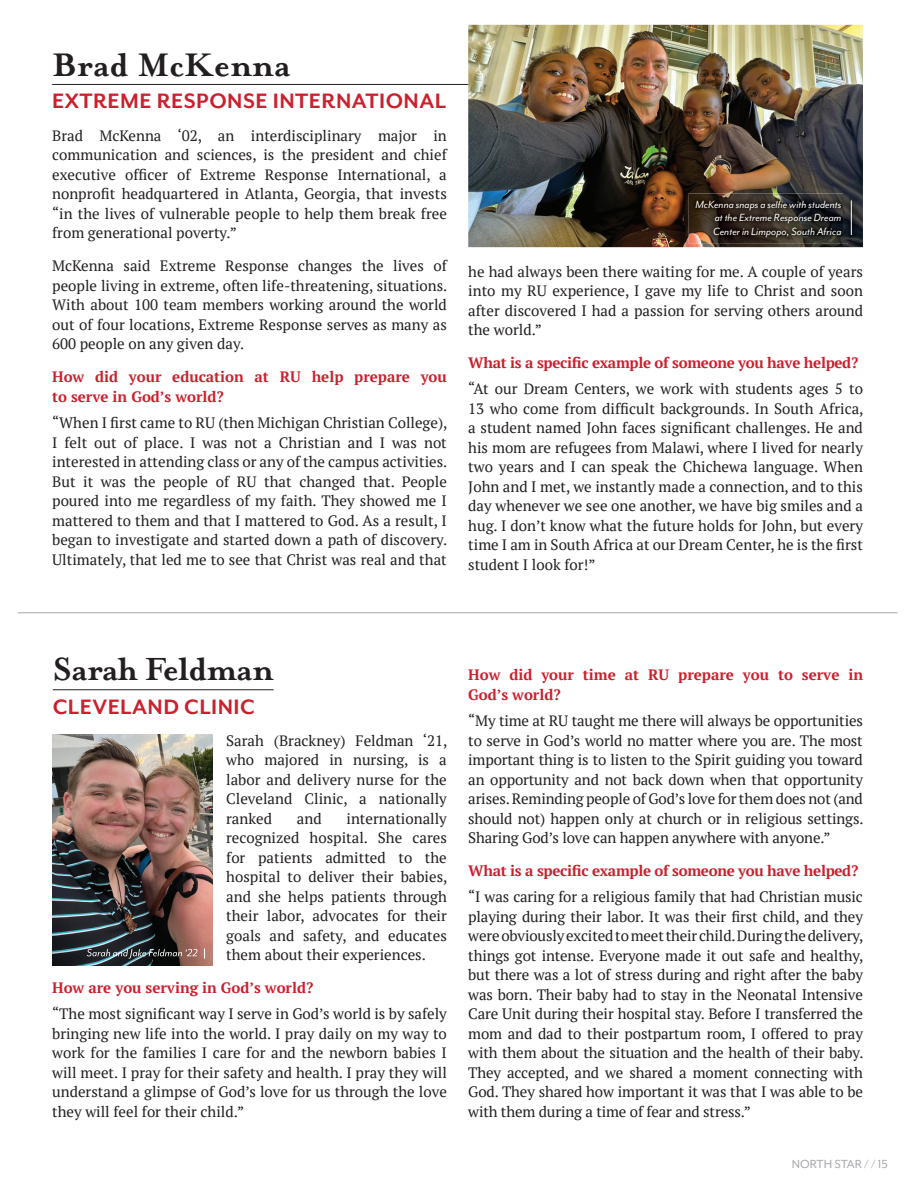
<style>
.page{position:relative;width:913px;height:1198px;background:#fff}
.page>*{position:absolute;margin:0;border:0;box-sizing:border-box;transform-origin:0 0}
.t1{font:700 37.5px "Mrs Eaves OT";color:#231f20}
.t2{font:700 36.75px "Mrs Eaves OT";letter-spacing:-.02em;color:#231f20}
.t3{font:700 24px "Mr Eaves San OT";letter-spacing:.02em;color:#cb202d}
.t4{font:15px/19.5px "PT Serif";color:#231f20;text-align:justify}
.t5{font:700 15px/19.5px "PT Serif";color:#cb202d}
.t6{font:700 15px "PT Serif";letter-spacing:-.02em;color:#cb202d}
.t7{font:13.5px "Mr Eaves Mod OT";color:#a8a9ad}
.t8{font:italic 12px/13.5px "Mr Eaves Mod OT";color:#fff;text-align:justify}
</style>
<div class="page">
<hr style="left:52px;top:84px;width:436px;height:1px;background:#231f20">
<hr style="left:18px;top:612px;width:879px;height:1px;background:#a8a9ad">
<hr style="left:53px;top:689px;width:220px;height:1px;background:#231f20">
<img style="left:468px;top:25px;width:394px;height:222px">
<img style="left:52px;top:734px;width:160px;height:231px">
<img style="left:688px;top:193px;width:159px;height:51px">
<img style="left:843px;top:194px;width:15px;height:48px">
<hr style="left:850px;top:200px;width:1px;height:35px;background:#fff">
<svg style="left:87px;top:949px;width:110px;height:9px"></svg>
<h1 class="t1" style="left:52px;top:43px;width:240px">Brad McKenna</h1>
<h3 class="t3" style="left:52px;top:88px;width:395px">EXTREME RESPONSE INTERNATIONAL</h3>
<p class="t4" style="left:52px;top:126px;width:396px">Brad McKenna ‘02, an interdisciplinary major in communication and sciences, is the president and chief executive officer of Extreme Response International, a nonprofit headquartered in Atlanta, Georgia, that invests “in the lives of vulnerable people to help them break free from generational poverty.”</p>
<p class="t4" style="left:52px;top:256px;width:396px">McKenna said Extreme Response changes the lives of people living in extreme, often life-threatening, situations.<br>With about 100 team members working around the world out of four locations, Extreme Response serves as many as 600 people on any given day.</p>
<p class="t5" style="left:52px;top:367px;width:396px">How did your education at RU help prepare you to serve in God’s world?</p>
<p class="t4" style="left:52px;top:413px;width:396px">“When I first came to RU (then Michigan Christian College), I felt out of place. I was not a Christian and I was not interested in attending class or any of the campus activities.<br>But it was the people of RU that changed that. People poured into me regardless of my faith. They showed me I mattered to them and that I mattered to God. As a result, I began to investigate and started down a path of discovery.<br>Ultimately, that led me to see that Christ was real and that</p>
<p class="t8" style="left:712px;top:197px;width:130px;text-indent:-18px">McKenna snaps a selfie with students at the Extreme Response Dream Center in Limpopo, South Africa</p>
<p class="t4" style="left:468px;top:261px;width:396px">he had always been there waiting for me. A couple of years into my RU experience, I gave my life to Christ and soon after discovered I had a passion for serving others around the world.”</p>
<p class="t6" style="left:468px;top:353px;width:391px">What is a specific example of someone you have helped?</p>
<p class="t4" style="left:468px;top:379px;width:396px">“At our Dream Centers, we work with students ages 5 to 13 who come from difficult backgrounds. In South Africa, a student named John faces significant challenges. He and his mom are refugees from Malawi, where I lived for nearly two years and I can speak the Chichewa language. When John and I met, we instantly made a connection, and to this day whenever we see one another, we have big smiles and a hug. I don’t know what the future holds for John, but every time I am in South Africa at our Dream Center, he is the first student I look for!”</p>
<h2 class="t2" style="left:53px;top:648px;width:222px">Sarah Feldman</h2>
<h3 class="t3" style="left:53px;top:693px;width:203px">CLEVELAND CLINIC</h3>
<p class="t4" style="left:226px;top:730px;width:223px">Sarah (Brackney) Feldman ‘21, who majored in nursing, is a labor and delivery nurse for the Cleveland Clinic, a nationally ranked</p>
<p class="t4" style="left:226px;top:808px;width:223px;text-indent:120px">internationally recognized hospital. She cares for patients admitted to the hospital to deliver their babies, and she helps patients through their labor, advocates for their goals and safety, and educates them about their experiences.</p>
<p class="t5" style="left:52px;top:978px;width:262px">How are you serving in God’s world?</p>
<p class="t4" style="left:52px;top:1004px;width:396px">“The most significant way I serve in God’s world is by safely bringing new life into the world. I pray daily on my way to work for the families I care for and the newborn babies I will meet. I pray for their safety and health. I pray they will understand a glimpse of God’s love for us through the love they will feel for their child.”</p>
<p class="t4" style="left:297px;top:808px;width:26px">and</p>
<p class="t5" style="left:468px;top:665px;width:396px">How did your time at RU prepare you to serve in<br>God’s world?</p>
<p class="t4" style="left:468px;top:711px;width:396px">“My time at RU taught me there will always be opportunities to serve in God’s world no matter where you are. The most important thing is to listen to the Spirit guiding you toward an opportunity and not back down when that opportunity arises. Reminding people of God’s love for them does not (and should not) happen only at church or in religious settings.<br>Sharing God’s love can happen anywhere with anyone.”</p>
<p class="t6" style="left:468px;top:861px;width:391px">What is a specific example of someone you have helped?</p>
<p class="t4" style="left:468px;top:887px;width:396px">“I was caring for a religious family that had Christian music playing during their labor. It was their first child, and they were obviously excited to meet their child. During the delivery, things got intense. Everyone made it out safe and healthy, but there was a lot of stress during and right after the baby was born. Their baby had to stay in the Neonatal Intensive Care Unit during their hospital stay. Before I transferred the mom and dad to their postpartum room, I offered to pray with them about the situation and the health of their baby.<br>They accepted, and we shared a moment connecting with God. They shared how important it was that I was able to be with them during a time of fear and stress.”</p>
<p class="t7" style="left:791px;top:1156px;width:97px">NORTH STAR / / 15</p>
</div>
